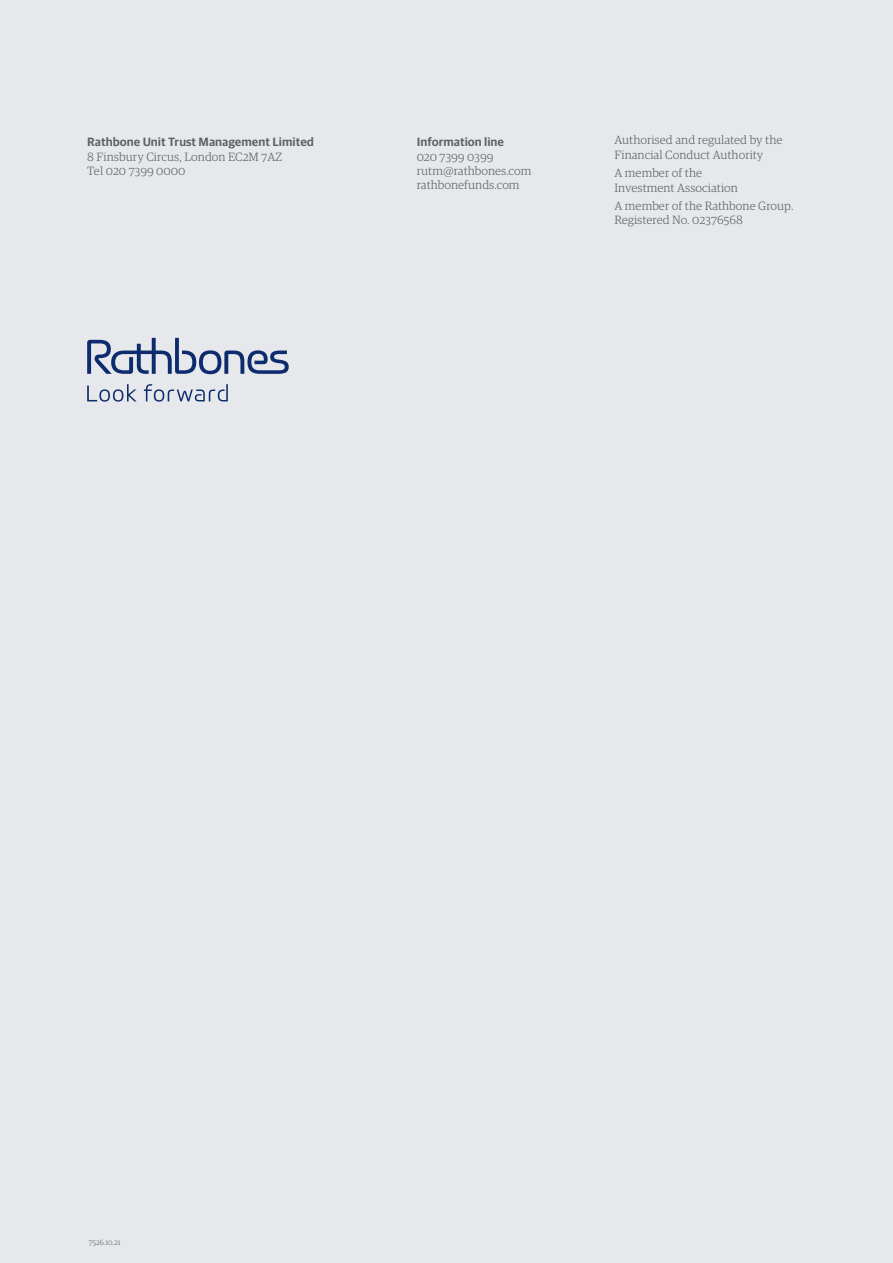
<style>
.page{position:relative;width:893px;height:1263px;background:#e7e8eb}
.page>*{position:absolute;margin:0;border:0;box-sizing:border-box;transform-origin:0 0}
.t1{font:300 12px/14.2px "Guardian RTB Egyp";color:#5d6067}
.t2{font:600 12px "Guardian RTB Sans";color:#5d6067}
.t3{font:300 7.5px "Guardian RTB Egyp";color:#5d6067}
</style>
<div class="page">
<svg style="left:87px;top:338px;width:202px;height:64px"></svg>
<p class="t2" style="left:87px;top:133px;width:228px">Rathbone Unit Trust Management Limited</p>
<p class="t1" style="left:87px;top:149px;width:196px">8 Finsbury Circus, London EC2M 7AZ</p>
<p class="t1" style="left:87px;top:163px;width:100px">Tel 020 7399 0000</p>
<p class="t2" style="left:417px;top:133px;width:89px">Information line</p>
<p class="t1" style="left:417px;top:149px;width:78px">020 7399 0399</p>
<p class="t1" style="left:417px;top:163px;width:116px">rutm@rathbones.com</p>
<p class="t1" style="left:417px;top:177px;width:104px">rathbonefunds.com</p>
<p class="t1" style="left:614px;top:133px;width:170px">Authorised and regulated by the<br>Financial Conduct Authority</p>
<p class="t1" style="left:614px;top:165px;width:125px">A member of the<br>Investment Association</p>
<p class="t1" style="left:614px;top:198px;width:181px">A member of the Rathbone Group.<br>Registered No. 02376568</p>
<p class="t3" style="left:89px;top:1237px;width:33px">7526.10.21</p>
</div>
